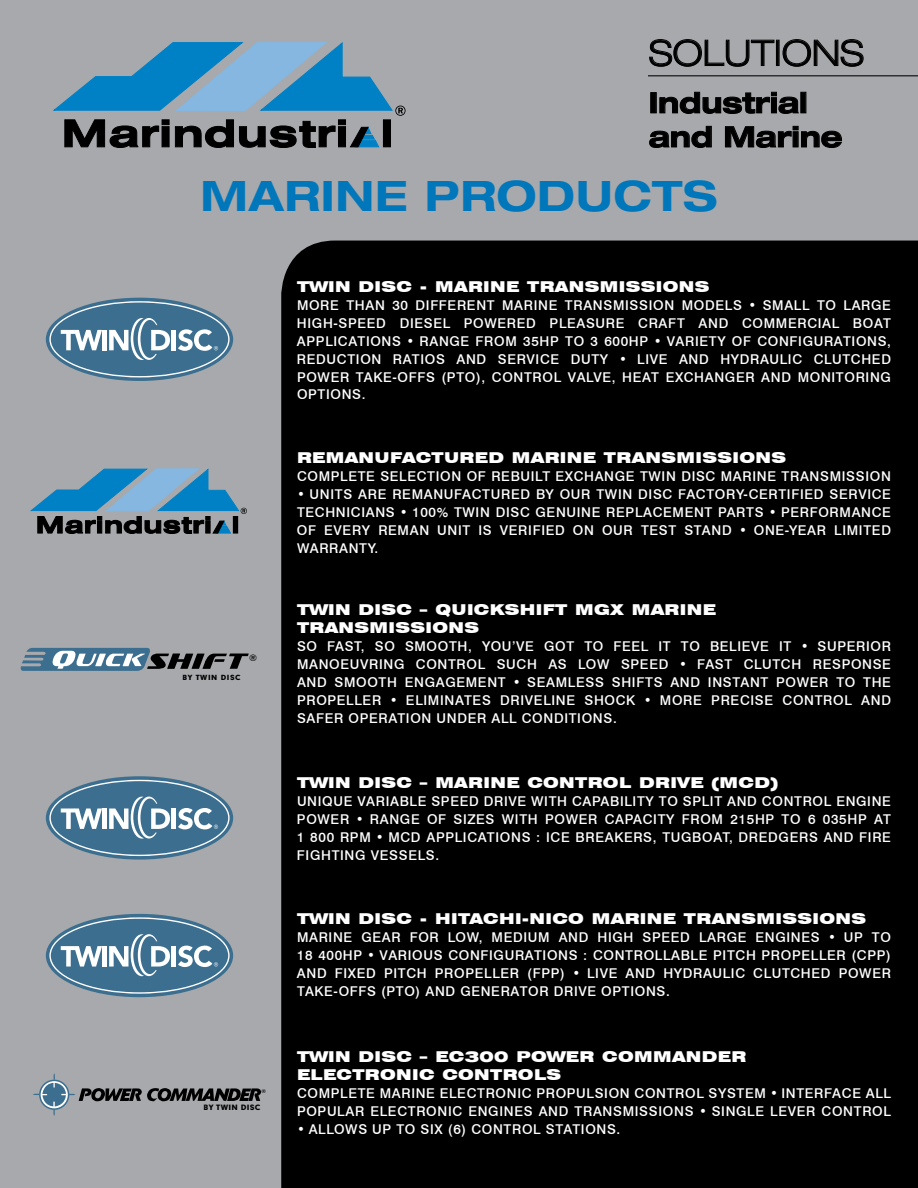
<style>
.page{position:relative;width:918px;height:1188px;background:#a7a9ac}
.page>*{position:absolute;margin:0;border:0;box-sizing:border-box;transform-origin:0 0}
.t1{font:700 expanded 42px "Helvetica Neue";letter-spacing:.015em;color:#07b}
.t2{font:300 expanded 35.55px "Helvetica Neue";color:#000}
.t3{font:700 expanded 28.35px/34px "Helvetica Neue";color:#000}
.t4{font:900 expanded 15px/18px "Swiss 721 BT";letter-spacing:.025em;color:#fff}
.t5{font:500 13.5px/18px "Swiss 721 BT";letter-spacing:.05em;color:#fff}
.t6{font:9px "Geometric 706 BT Medium B";color:#000;scale:1.05 1}
.t7{font:7.05px "Geometric 706 BT Black B";letter-spacing:.035em;color:#000;scale:1.05 1}
.t8{font:6.75px "Geometric 706 BT Black B";letter-spacing:.08em;color:#000;scale:1.05 1}
.t9{font:5.25px "Geometric 706 BT Medium B";color:#000;scale:1.05 1}
</style>
<div class="page">
<div style="left:281px;top:241px;width:637px;height:947px;background:#000"></div>
<div style="left:46px;top:298px;width:187px;height:83px;background:#3b6e8f;border-radius:50%"></div>
<svg style="left:49px;top:301px;width:181px;height:76px"></svg>
<svg style="left:53px;top:42px;width:353px;height:106px"></svg>
<svg style="left:649px;top:39px;width:126px;height:28px"></svg>
<div style="left:776px;top:40px;width:3px;height:26px;border:1px solid #000"></div>
<svg style="left:782px;top:39px;width:82px;height:28px"></svg>
<div style="left:650px;top:92px;width:7px;height:21px;border:1px solid #000"></div>
<svg style="left:659px;top:92px;width:140px;height:22px"></svg>
<svg style="left:649px;top:126px;width:63px;height:22px"></svg>
<svg style="left:725px;top:126px;width:117px;height:22px"></svg>
<hr style="left:648px;top:75px;width:270px;height:1px;background:#000">
<svg style="left:30px;top:468px;width:217px;height:66px"></svg>
<svg style="left:21px;top:648px;width:228px;height:23px"></svg>
<svg style="left:46px;top:776px;width:187px;height:84px"></svg>
<svg style="left:49px;top:780px;width:181px;height:76px;background:#6b8fa6"></svg>
<div style="left:46px;top:914px;width:187px;height:83px;background:#3b6e8f;border-radius:50%"></div>
<svg style="left:49px;top:917px;width:181px;height:77px"></svg>
<svg style="left:33px;top:1073px;width:228px;height:43px"></svg>
<h2 class="t2" style="left:649px;top:32px;width:213px">SOLUTIONS</h2>
<h3 class="t3" style="left:649px;top:85px;width:195px">Industrial and Marine</h3>
<h1 class="t1" style="left:201px;top:170px;width:518px">marine products</h1>
<p class="t4" style="left:297px;top:277px;width:414px">TWIN DISC - MARINE TRANSMISSIONS</p>
<p class="t5" style="left:297px;top:296px;width:596px">MORE THAN 30 DIFFERENT MARINE TRANSMISSION MODELS • SMALL TO LARGE HIGH-SPEED DIESEL POWERED PLEASURE CRAFT AND COMM ERCIAL BOAT APPLICATIONS • RANGE FROM 35HP TO 3 600HP • VARIETY OF CONFIGURATIONS, REDUCTION RATIOS AND SERVICE DUTY • LIVE AND HYDRAULIC CLUTCHED POWER TAKE-OFFS (PTO</p>
<p class="t5" style="left:476px;top:368px;width:416px">), CONTROL VALVE, HEAT EXCHANGER AND MONITORING</p>
<p class="t5" style="left:297px;top:386px;width:70px">OPTIONS.</p>
<p class="t8" style="left:183px;top:673px;width:57px">BY TWIN DISC</p>
<p class="t6" style="left:249px;top:652px;width:9px">®</p>
<p class="t9" style="left:261px;top:1087px;width:6px">®</p>
<p class="t7" style="left:204px;top:1102px;width:56px">BY TWIN DISC</p>
<p class="t4" style="left:297px;top:449px;width:491px">REMANUFACTURED MARINE TRANSMISSIONS</p>
<p class="t5" style="left:297px;top:467px;width:596px">COMPLETE SELECTION OF REBUILT EXCHANGE TWIN DISC MARINE TRANSMISSION</p>
<p class="t5" style="left:297px;top:485px;width:596px">• UNITS ARE REMANUFACTURED BY OUR TWIN DISC FACTORY-CERTIFIED SERVICE TECHNICIANS • 100% TWIN DISC GENUINE REPLACEMENT PARTS • PERFORMANCE OF EVERY REMAN UNIT IS VERIFIED ON OUR TEST STAND • ONE-YEAR LIMITED WARRANTY.</p>
<p class="t4" style="left:297px;top:601px;width:420px">TWIN DISC – QUICKSHIFT MGX MARINE<br>TRANSMISSIONS</p>
<p class="t5" style="left:297px;top:637px;width:40px">SO FAST</p>
<p class="t5" style="left:361px;top:637px;width:77px">, SO SMOOTH</p>
<p class="t5" style="left:468px;top:637px;width:155px">, YOU’VE GOT TO FEEL</p>
<p class="t5" style="left:659px;top:637px;width:70px">IT TO BELIE</p>
<p class="t5" style="left:297px;top:637px;width:596px;text-indent:454px">VE IT • SUPERIOR MANOEUVRING CONTROL SUCH AS LOW SPEED • FAST CLUTCH RESPONSE AND SM OOTH ENGAGEMENT • SEAMLESS SHIFTS AND I NSTANT POWER TO THE PROPELLER • ELIMINATES DRIVELINE SHOCK • MORE PRECISE CONTROL AND SAFER OPERATION UNDER ALL CONDITIONS.</p>
<p class="t4" style="left:297px;top:773px;width:483px">TWIN DISC – MARINE CONTROL DRIVE (MCD)</p>
<p class="t5" style="left:297px;top:792px;width:595px">UNIQUE VARIABLE SPEED DRIVE WITH CAPABILITY TO SPLIT AND CONTROL ENGINE<br>POWER • RANGE OF SIZES WITH POWER CAPAC ITY FROM 215HP</p>
<p class="t5" style="left:782px;top:810px;width:76px">TO 6 035HP</p>
<p class="t5" style="left:297px;top:810px;width:596px;text-align:justify;text-indent:577px">AT 1 800 RPM • MCD APPLICATIONS : ICE BREAKERS, TUGBOAT, DREDGERS AND FIRE FIGHTING VESSELS.</p>
<p class="t4" style="left:297px;top:909px;width:571px">TWIN DISC - HITACHI-NICO MARINE TRANSMISSIONS</p>
<p class="t5" style="left:297px;top:928px;width:596px;text-align:justify">MARINE GEAR FOR LOW, MEDIUM AND HIGH SPEED LARGE ENGINES • UP TO 18 400HP • VARIOUS CONFIGURATIONS : CONTROLLABLE PITCH PROPELLER (CPP)<br>AND FIXED PITCH PROPELLER (FPP</p>
<p class="t5" style="left:560px;top:964px;width:332px">) • LIVE AND HYDRAULIC CLUTC HED POWER</p>
<p class="t5" style="left:297px;top:982px;width:100px">TAKE-OFFS (PTO</p>
<p class="t5" style="left:416px;top:982px;width:256px">) AND GENERATOR DRIVE OPTIONS.</p>
<p class="t4" style="left:297px;top:1047px;width:451px">TWIN DISC – EC300 POWER COMMANDER<br>ELECTRONIC CONTROLS</p>
<p class="t5" style="left:297px;top:1084px;width:596px">COMPLETE MARINE ELECTRONIC PROPULSION CONTROL SYSTEM • I NTERFAC E ALL<br>POPULAR ELECTRONIC ENGINES AND TRANSMISSIONS • SINGLE LEVER CONTROL</p>
<p class="t5" style="left:297px;top:1120px;width:325px">• ALLOWS UP TO SIX (6) CONTROL STATIONS.</p>
</div>
